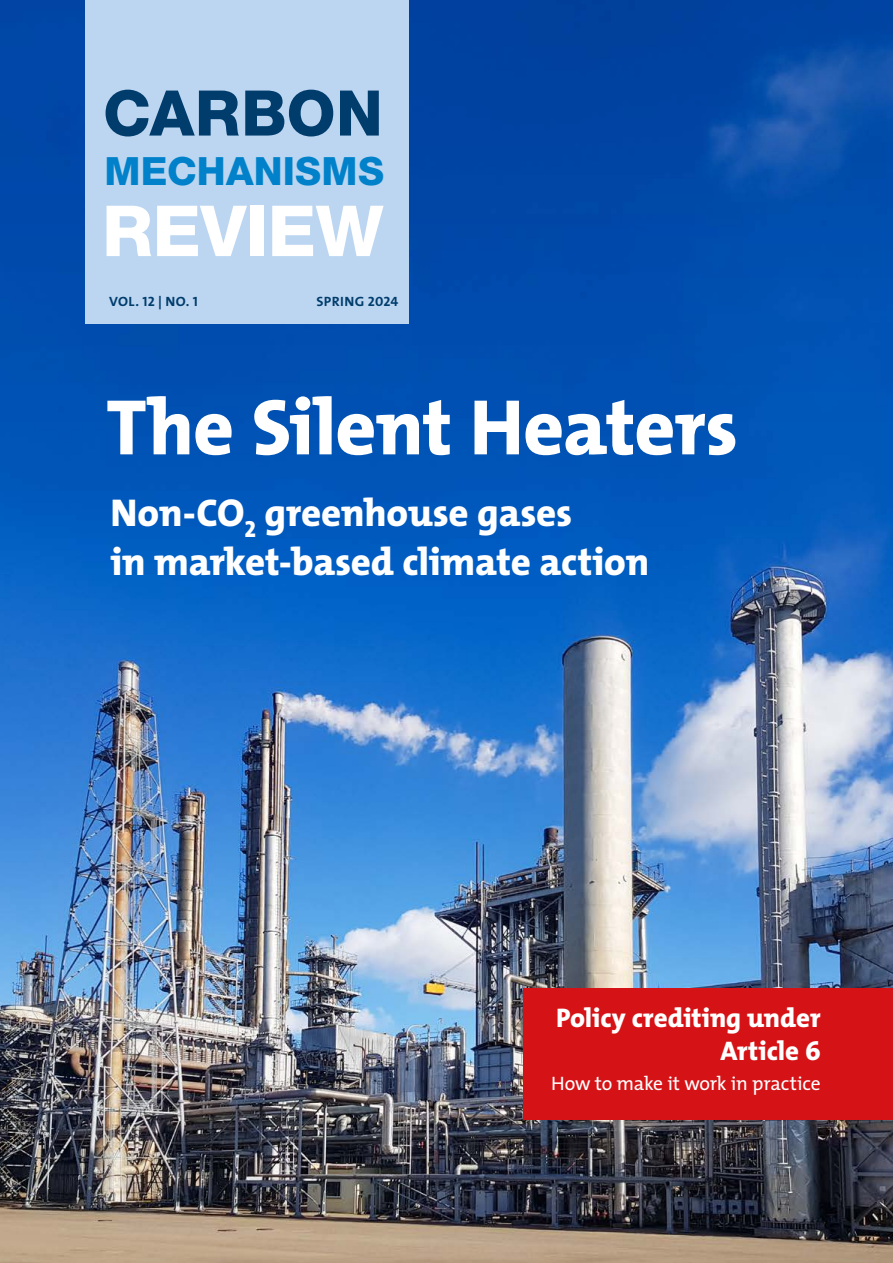
<style>
.page{position:relative;width:893px;height:1263px;background:#fff}
.page>*{position:absolute;margin:0;border:0;box-sizing:border-box;transform-origin:0 0}
.t1{font:800 79.5px "The Mix";letter-spacing:-.015em;color:#fff}
.t2{font:800 70.5px "Helvetica Neue LT Std";letter-spacing:-.005em;color:#fff}
.t3{font:800 63px "Helvetica Neue LT Std";letter-spacing:.01em;color:#003c6c}
.t4{font:800 39px/49.5px "The Mix";letter-spacing:-.005em;color:#fff}
.t5{font:800 39px "Helvetica Neue LT Std";letter-spacing:.005em;color:#0081c9}
.t6{font:800 27px/33px "The Mix";letter-spacing:-.005em;color:#fff;text-align:right}
.t7{font:19.5px "The Mix";letter-spacing:-.015em;color:#fff}
.t8{font:700 13.5px "The Mix";letter-spacing:.03em;color:#003c6c;scale:1.05 1}
.s1{font-family:"The Mix Bold Caps";font-weight:400}
</style>
<div class="page">
<img style="left:0;top:425px;width:893px;height:838px">
<div style="left:523px;top:988px;width:370px;height:132px;background:#d51317"></div>
<svg style="left:0;top:0;width:893px;height:425px;fill:#004cad"></svg>
<div style="left:85px;top:0;width:323px;height:323px;background:#bcd6f1"></div>
<h3 class="t3" style="left:103px;top:76px;width:281px">CARBON</h3>
<p class="t5" style="left:105px;top:148px;width:281px">MECHANISMS</p>
<h2 class="t2" style="left:102px;top:189px;width:283px">REVIEW</h2>
<p class="t8" style="left:109px;top:290px;width:86px">VOL. <span class="s1">12</span> | NO. <span class="s1">1</span></p>
<p class="t8" style="left:316px;top:290px;width:80px">SPRING <span class="s1">2024</span></p>
<h1 class="t1" style="left:106px;top:382px;width:633px">The Silent Heaters</h1>
<p class="t4" style="left:111px;top:488px;width:540px">Non-CO<sub>2</sub> greenhouse gases<br>in market-based climate action</p>
<p class="t6" style="left:556px;top:1001px;width:266px">Policy crediting under<br>Article 6</p>
<p class="t7" style="left:551px;top:1067px;width:271px">How to make it work in practice</p>
</div>
